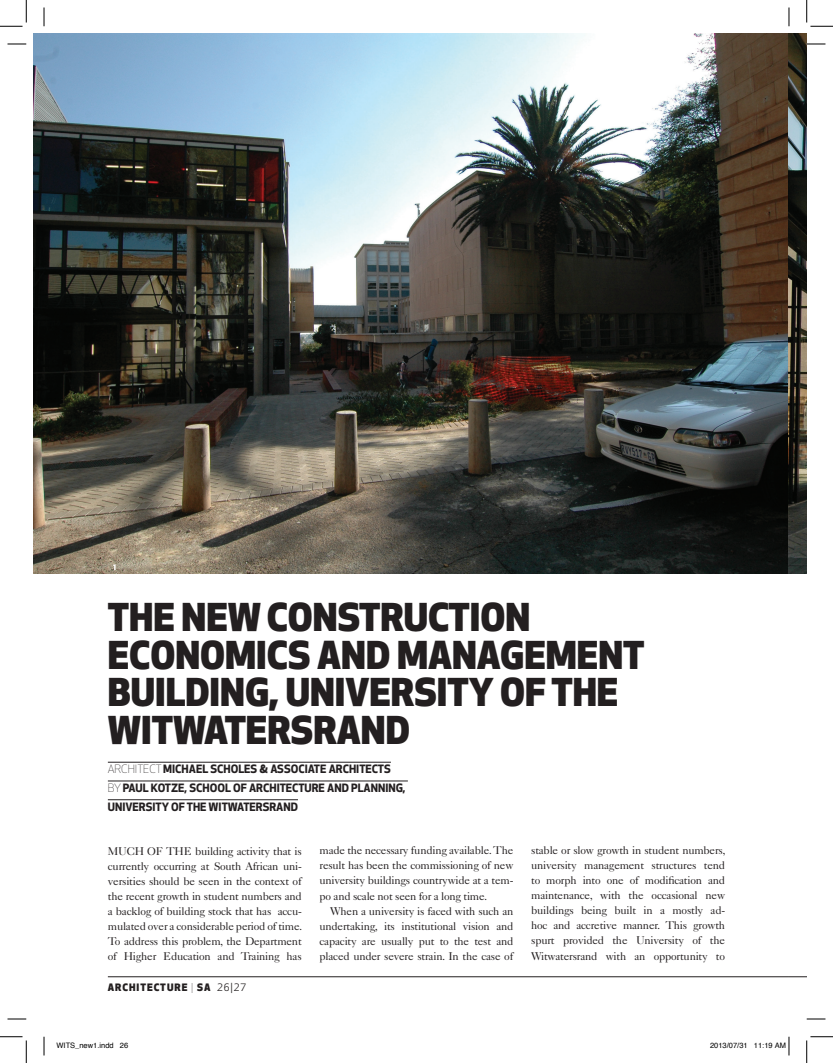
<style>
.page{position:relative;width:833px;height:1063px;background:#fff}
.page>*{position:absolute;margin:0;border:0;box-sizing:border-box;transform-origin:0 0}
.t1{font:800 37.5px/37.5px "Apex New";color:#231f20}
.t2{font:11.25px/15px "Caslon 540 LT Std";letter-spacing:-.02em;color:#231f20;text-align:justify}
.t3{font:700 11.25px/18.8px "Apex New";color:#231f20}
.t4{font:800 10px "Apex New";letter-spacing:.1em;color:#231f20}
.t5{font:700 8.75px "Apex New";color:#fff}
.t6{font:7.5px "Helvetica";color:#000}
.s1{font-weight:300}
.s2{font-weight:400}
</style>
<div class="page">
<hr style="left:108px;top:976px;width:680px;height:1px;background:#231f20">
<svg style="left:788px;top:976px;width:18px;height:1px"></svg>
<hr style="left:108px;top:761px;width:282px;height:1px;background:#231f20">
<hr style="left:108px;top:780px;width:299px;height:1px;background:#231f20">
<hr style="left:108px;top:799px;width:190px;height:1px;background:#231f20">
<img style="left:34px;top:33px;width:772px;height:541px">
<svg style="left:8px;top:43px;width:18px;height:2px"></svg>
<svg style="left:806px;top:43px;width:19px;height:2px"></svg>
<svg style="left:8px;top:1018px;width:18px;height:1px"></svg>
<svg style="left:806px;top:1018px;width:19px;height:1px"></svg>
<svg style="left:43px;top:8px;width:2px;height:18px"></svg>
<svg style="left:43px;top:1036px;width:2px;height:19px"></svg>
<svg style="left:788px;top:8px;width:1px;height:18px"></svg>
<svg style="left:0;top:0;width:27px;height:27px"></svg>
<svg style="left:0;top:1036px;width:27px;height:26px"></svg>
<svg style="left:806px;top:0;width:26px;height:27px"></svg>
<svg style="left:806px;top:1036px;width:26px;height:26px"></svg>
<svg style="left:788px;top:1036px;width:1px;height:19px"></svg>
<p class="t5" style="left:113px;top:560px;width:5px">1</p>
<h1 class="t1" style="left:108px;top:597px;width:23px">THE</h1>
<h1 class="t1" style="left:181px;top:597px;width:177px">NEW CONSTRUCTI</h1>
<h1 class="t1" style="left:108px;top:597px;width:537px;text-indent:372px">ON<br>ECONOMICS AND MANAGEMENT<br>BUILDING, UNIVERSIT</h1>
<h1 class="t1" style="left:468px;top:672px;width:106px">Y OF THE</h1>
<h1 class="t1" style="left:108px;top:710px;width:120px">WITWATERSRA</h1>
<h1 class="t1" style="left:361px;top:710px;width:50px">ND</h1>
<p class="t3" style="left:108px;top:759px;width:299px"><span class="s1">ARCHITECT</span> MICHAEL SCHOLES &amp; ASSOCIATE ARCHITECTS<br><span class="s1">BY</span> PAUL KOTZE, SCHOOL OF ARCHITECTURE AND PLANNING,<br>UNIVERSITY OF THE WITWATERSRAND</p>
<p class="t2" style="left:108px;top:843px;width:196px">Much of the building activity that is currently occurring at South African uni&shy;versities should be seen in the context of the recent growth in student numbers and a backlog of building stock that has accu&shy;mulated over a considerable period of time.<br>To address this problem, the Department of Higher Education and Training has</p>
<p class="t2" style="left:319px;top:843px;width:195px">made the necessary funding available. The result has been the commissioning of new university buildings countrywide at a tem&shy;po and scale not seen for a long time.</p>
<p class="t2" style="left:319px;top:903px;width:196px;text-indent:11px">When a university is faced with such an undertaking, its institutional vision and capacity are usually put to the test and placed under severe strain. In the case of</p>
<p class="t4" style="left:108px;top:980px;width:140px">ARCHITECTURE <span class="s1">|</span> SA <span class="s2">26|27</span></p>
<p class="t2" style="left:531px;top:843px;width:196px">stable or slow growth in student numbers, university management structures tend to morph into one of modification and maintenance, with the occasional new buildings being built in a mostly ad&shy;hoc and accretive manner. This growth spurt provided the University of the Witwatersrand with an opportunity to</p>
<p class="t6" style="left:56px;top:1039px;width:73px">WITS_new1.indd 26</p>
<p class="t6" style="left:709px;top:1039px;width:77px">2013/07/31 11:19 AM</p>
</div>
